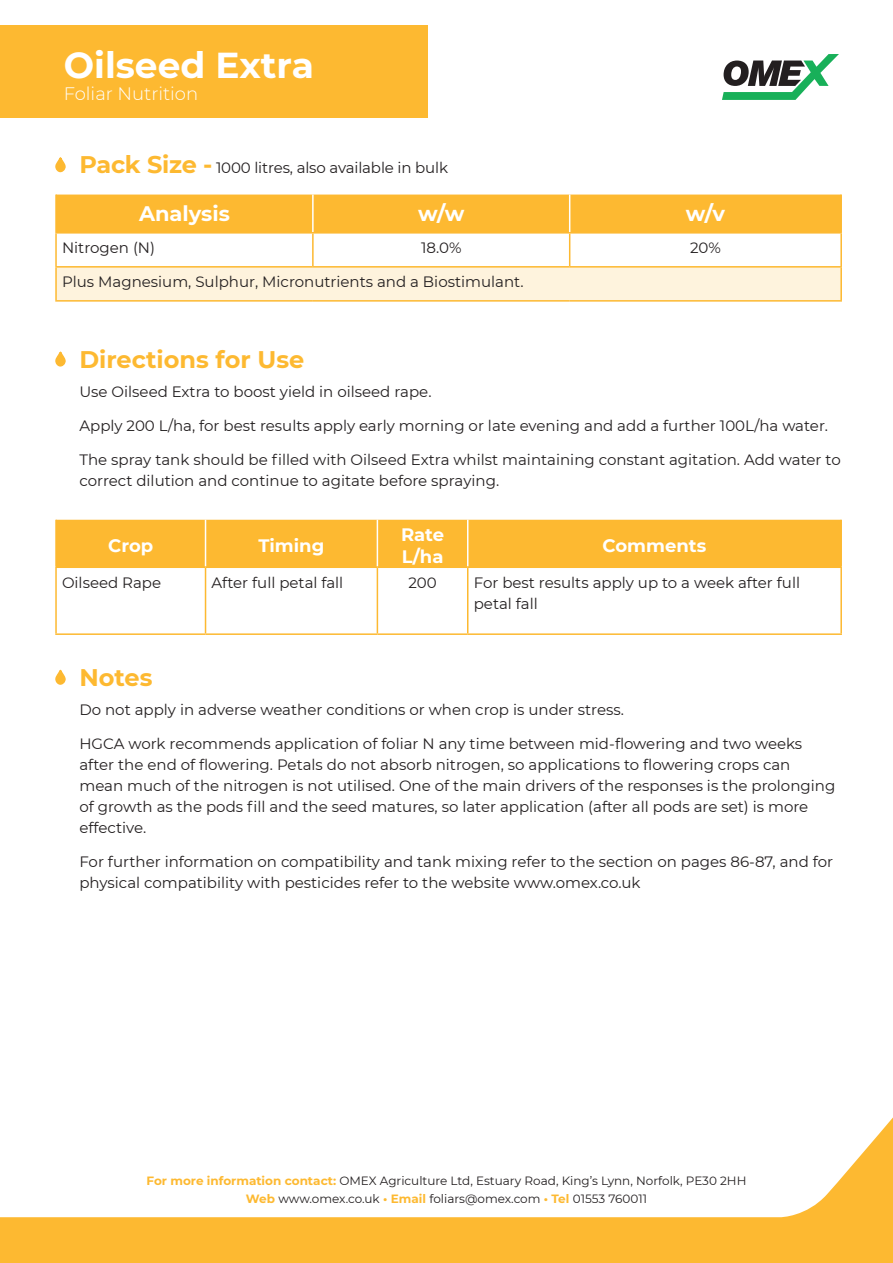
<style>
.page{position:relative;width:893px;height:1263px;background:#fff}
.page>*{position:absolute;margin:0;border:0;box-sizing:border-box;transform-origin:0 0}
.t1{font:700 36px "Montserrat";color:#fff}
.t2{font:700 24px "Montserrat";color:#fdb931}
.t3{font:700 21px "Montserrat";color:#fff}
.t4{font:700 18px/21.6px "Montserrat";color:#fff}
.t5{font:300 18px "Montserrat";color:#fff}
.t6{font:15px/21px "Montserrat";color:#231f20}
.t7{font:12px/17.5px "Montserrat";color:#231f20;text-align:center}
.s1{font-weight:700;font-size:24px;color:#fdb931}
.s2{font-weight:700;color:#fdb931}
</style>
<div class="page">
<svg style="left:722px;top:54px;width:117px;height:46px"></svg>
<div style="left:0;top:1116px;width:893px;height:147px;background:#fdb931"></div>
<div style="left:0;top:1116px;width:893px;height:101px;background:#fff"></div>
<svg style="left:55px;top:157px;width:11px;height:16px"></svg>
<svg style="left:55px;top:351px;width:11px;height:16px"></svg>
<svg style="left:55px;top:669px;width:11px;height:16px"></svg>
<div style="left:0;top:26px;width:427px;height:92px;background:#fdb931"></div>
<div style="left:57px;top:195px;width:783px;height:37px;background:#fdb931"></div>
<div style="left:56px;top:267px;width:785px;height:34px;background:#fef3dd"></div>
<hr style="left:312px;top:195px;width:2px;height:37px;background:#fff">
<hr style="left:569px;top:195px;width:1px;height:37px;background:#fff">
<hr style="left:55px;top:195px;width:2px;height:37px;background:#fdb931">
<hr style="left:840px;top:195px;width:2px;height:37px;background:#fdb931">
<hr style="left:55px;top:234px;width:2px;height:32px;background:#fdb931">
<hr style="left:55px;top:232px;width:258px;height:2px;background:#fdb931">
<hr style="left:312px;top:234px;width:2px;height:32px;background:#fdb931">
<hr style="left:313px;top:232px;width:257px;height:2px;background:#fdb931">
<hr style="left:569px;top:234px;width:1px;height:32px;background:#fdb931">
<hr style="left:570px;top:232px;width:272px;height:2px;background:#fdb931">
<hr style="left:840px;top:234px;width:2px;height:32px;background:#fdb931">
<hr style="left:55px;top:268px;width:2px;height:32px;background:#fdb931">
<hr style="left:55px;top:266px;width:258px;height:2px;background:#fdb931">
<hr style="left:55px;top:300px;width:258px;height:2px;background:#fdb931">
<hr style="left:313px;top:300px;width:257px;height:2px;background:#fdb931">
<hr style="left:570px;top:300px;width:272px;height:2px;background:#fdb931">
<hr style="left:313px;top:266px;width:257px;height:2px;background:#fdb931">
<hr style="left:570px;top:266px;width:272px;height:2px;background:#fdb931">
<hr style="left:840px;top:268px;width:2px;height:32px;background:#fdb931">
<div style="left:57px;top:520px;width:783px;height:46px;background:#fdb931"></div>
<hr style="left:205px;top:520px;width:1px;height:46px;background:#fff">
<hr style="left:377px;top:520px;width:1px;height:46px;background:#fff">
<hr style="left:467px;top:520px;width:1px;height:46px;background:#fff">
<hr style="left:55px;top:520px;width:2px;height:46px;background:#fdb931">
<hr style="left:840px;top:520px;width:2px;height:46px;background:#fdb931">
<hr style="left:55px;top:568px;width:2px;height:65px;background:#fdb931">
<hr style="left:55px;top:566px;width:151px;height:2px;background:#fdb931">
<hr style="left:55px;top:633px;width:151px;height:2px;background:#fdb931">
<hr style="left:205px;top:568px;width:1px;height:65px;background:#fdb931">
<hr style="left:206px;top:566px;width:171px;height:2px;background:#fdb931">
<hr style="left:206px;top:633px;width:171px;height:2px;background:#fdb931">
<hr style="left:377px;top:568px;width:1px;height:65px;background:#fdb931">
<hr style="left:377px;top:566px;width:91px;height:2px;background:#fdb931">
<hr style="left:377px;top:633px;width:91px;height:2px;background:#fdb931">
<hr style="left:467px;top:568px;width:1px;height:65px;background:#fdb931">
<hr style="left:468px;top:566px;width:374px;height:2px;background:#fdb931">
<hr style="left:840px;top:568px;width:2px;height:65px;background:#fdb931">
<hr style="left:468px;top:633px;width:374px;height:2px;background:#fdb931">
<h1 class="t1" style="left:64px;top:39px;width:252px">Oilseed Extra</h1>
<p class="t5" style="left:64px;top:81px;width:136px">Foliar Nutrition</p>
<p class="t6" style="left:79px;top:157px;width:370px"><span class="s1">Pack Size -</span> 1000 litres, also available in bulk</p>
<h3 class="t3" style="left:139px;top:198px;width:92px">Analysis</h3>
<h3 class="t3" style="left:418px;top:198px;width:48px">w/w</h3>
<h3 class="t3" style="left:686px;top:198px;width:41px">w/v</h3>
<p class="t6" style="left:62px;top:237px;width:95px">Nitrogen (N)</p>
<p class="t6" style="left:421px;top:237px;width:42px">18.0%</p>
<p class="t6" style="left:690px;top:237px;width:32px">20%</p>
<p class="t6" style="left:62px;top:271px;width:463px">Plus Magnesium, Sulphur, Micronutrients and a Biostimulant.</p>
<h2 class="t2" style="left:79px;top:342px;width:226px">Directions for Use</h2>
<p class="t6" style="left:79px;top:381px;width:354px">Use Oilseed Extra to boost yield in oilseed rape.</p>
<p class="t6" style="left:79px;top:415px;width:750px">Apply 200 L/ha, for best results apply early morning or late evening and add a further 100L/ha water.</p>
<p class="t6" style="left:79px;top:448px;width:763px">The spray tank should be filled with Oilseed Extra whilst maintaining constant agitation. Add water to correct dilution and continue to agitate before spraying.</p>
<p class="t4" style="left:108px;top:534px;width:47px">Crop</p>
<p class="t4" style="left:259px;top:534px;width:67px">Timing</p>
<p class="t4" style="left:401px;top:523px;width:45px">Rate<br>L/ha</p>
<p class="t4" style="left:603px;top:534px;width:105px">Comments</p>
<p class="t6" style="left:62px;top:571px;width:101px">Oilseed Rape</p>
<p class="t6" style="left:212px;top:571px;width:133px">After full petal fall</p>
<p class="t6" style="left:408px;top:571px;width:30px">200</p>
<p class="t6" style="left:474px;top:571px;width:328px">For best results apply up to a week after full petal fall</p>
<h2 class="t2" style="left:79px;top:660px;width:75px">Notes</h2>
<p class="t6" style="left:79px;top:699px;width:546px">Do not apply in adverse weather conditions or when crop is under stress.</p>
<p class="t6" style="left:79px;top:733px;width:757px">HGCA work recommends application of foliar N any time between mid-flowering and two weeks after the end of flowering. Petals do not absorb nitrogen, so applications to flowering crops can mean much of the nitrogen is not utilised. One of the main drivers of the responses is the prolonging of growth as the pods fill and the seed matures, so later application (after all pods are set) is more effective.</p>
<p class="t6" style="left:79px;top:850px;width:755px">For further information on compatibility and tank mixing refer to the section on pages 86-87, and for physical compatibility with pesticides refer to the website www.omex.co.uk</p>
<p class="t7" style="left:146px;top:1172px;width:601px"><span class="s2">For more information contact:</span> OMEX Agriculture Ltd, Estuary Road, King’s Lynn, Norfolk, PE30 2HH<br><span class="s2">Web</span> www.omex.co.uk <span class="s2">• Email</span> foliars@omex.com <span class="s2">• Tel</span> 01553 760011</p>
</div>
